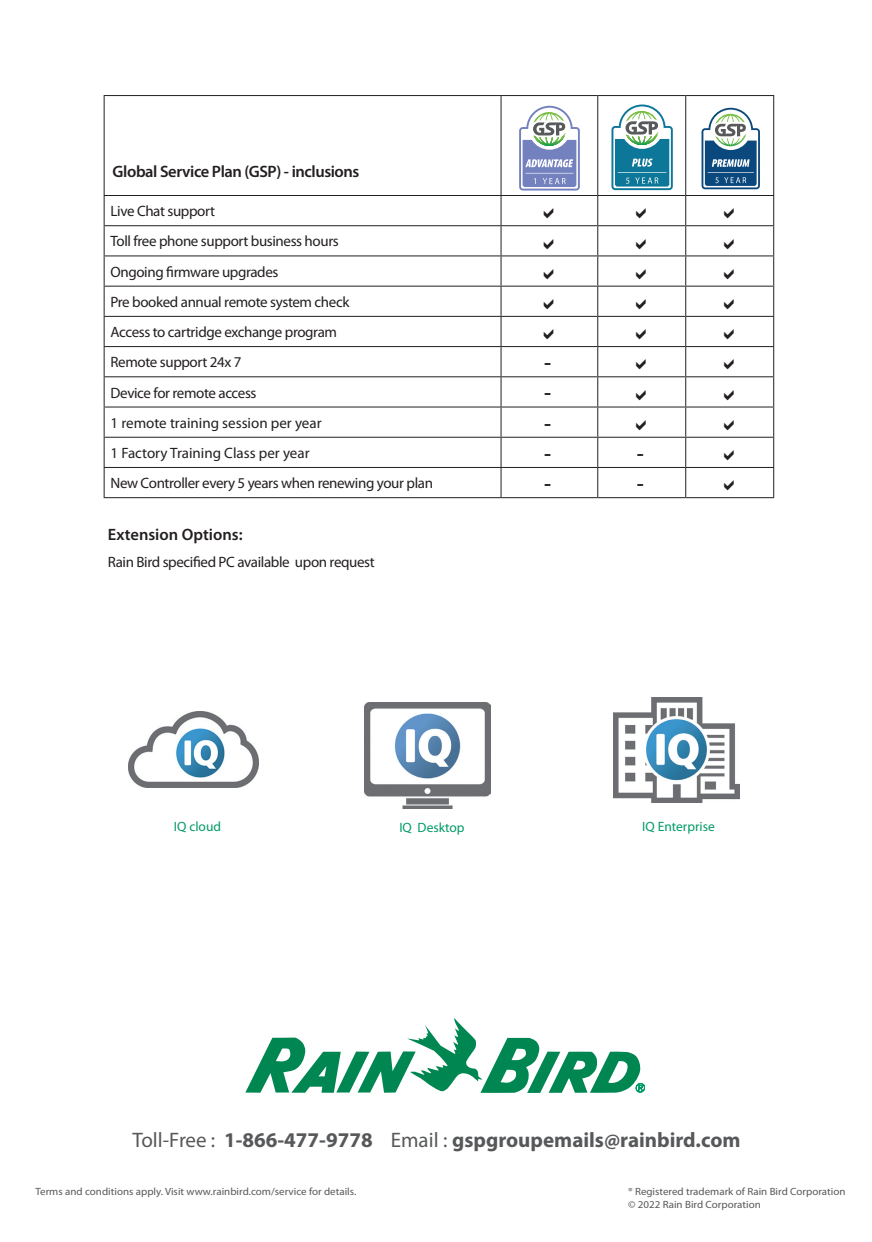
<style>
.page{position:relative;width:872px;height:1242px;background:#fff}
.page>*{position:absolute;margin:0;border:0;box-sizing:border-box;transform-origin:0 0}
.t1{font:600 22.5px "Myriad Pro";color:#231f20}
.t2{font:700 21px "Myriad Pro";color:#57585a}
.t3{font:600 16.5px "Myriad Pro";letter-spacing:-.025em;color:#231f20}
.t4{font:600 16.5px "Myriad Pro";color:#231f20}
.t5{font:15px/30.2px "Myriad Pro";letter-spacing:-.025em;color:#231f20}
.t6{font:15px "Myriad Pro";color:#231f20}
.t7{font:13.5px "Myriad Pro";color:#009a67}
.t8{font:10.5px/13.5px "Myriad Pro";color:#57585a;scale:1.05 1}
.s1{font-weight:400}
</style>
<div class="page">
<img style="left:129px;top:711px;width:130px;height:76px">
<img style="left:365px;top:702px;width:126px;height:107px">
<img style="left:613px;top:697px;width:126px;height:105px">
<svg style="left:501px;top:196px;width:272px;height:301px"></svg>
<hr style="left:104px;top:95px;width:397px;height:1px;background:#231f20">
<hr style="left:104px;top:96px;width:1px;height:99px;background:#231f20">
<hr style="left:501px;top:95px;width:97px;height:1px;background:#231f20">
<hr style="left:500px;top:96px;width:1px;height:99px;background:#231f20">
<hr style="left:598px;top:95px;width:87px;height:1px;background:#231f20">
<hr style="left:597px;top:96px;width:1px;height:99px;background:#231f20">
<hr style="left:685px;top:95px;width:89px;height:1px;background:#231f20">
<hr style="left:685px;top:96px;width:1px;height:99px;background:#231f20">
<hr style="left:773px;top:96px;width:1px;height:99px;background:#231f20">
<hr style="left:104px;top:195px;width:397px;height:1px;background:#231f20">
<hr style="left:501px;top:195px;width:97px;height:1px;background:#231f20">
<hr style="left:598px;top:195px;width:87px;height:1px;background:#231f20">
<hr style="left:685px;top:195px;width:89px;height:1px;background:#231f20">
<hr style="left:104px;top:225px;width:397px;height:1px;background:#231f20">
<svg style="left:104px;top:196px;width:1px;height:59px"></svg>
<hr style="left:501px;top:225px;width:97px;height:1px;background:#231f20">
<svg style="left:500px;top:196px;width:1px;height:59px"></svg>
<hr style="left:598px;top:225px;width:87px;height:1px;background:#231f20">
<svg style="left:597px;top:196px;width:1px;height:59px"></svg>
<hr style="left:685px;top:225px;width:89px;height:1px;background:#231f20">
<svg style="left:685px;top:196px;width:1px;height:59px"></svg>
<svg style="left:773px;top:196px;width:1px;height:59px"></svg>
<hr style="left:104px;top:255px;width:397px;height:1px;background:#231f20">
<hr style="left:104px;top:256px;width:1px;height:30px;background:#231f20">
<hr style="left:501px;top:255px;width:97px;height:1px;background:#231f20">
<hr style="left:500px;top:256px;width:1px;height:30px;background:#231f20">
<hr style="left:598px;top:255px;width:87px;height:1px;background:#231f20">
<hr style="left:597px;top:256px;width:1px;height:30px;background:#231f20">
<hr style="left:685px;top:255px;width:89px;height:1px;background:#231f20">
<hr style="left:685px;top:256px;width:1px;height:30px;background:#231f20">
<hr style="left:773px;top:256px;width:1px;height:30px;background:#231f20">
<hr style="left:104px;top:286px;width:397px;height:1px;background:#231f20">
<hr style="left:501px;top:286px;width:97px;height:1px;background:#231f20">
<hr style="left:598px;top:286px;width:87px;height:1px;background:#231f20">
<hr style="left:685px;top:286px;width:89px;height:1px;background:#231f20">
<hr style="left:104px;top:316px;width:397px;height:1px;background:#231f20">
<hr style="left:501px;top:316px;width:97px;height:1px;background:#231f20">
<hr style="left:598px;top:316px;width:87px;height:1px;background:#231f20">
<hr style="left:685px;top:316px;width:89px;height:1px;background:#231f20">
<hr style="left:104px;top:346px;width:397px;height:1px;background:#231f20">
<hr style="left:501px;top:346px;width:97px;height:1px;background:#231f20">
<hr style="left:598px;top:346px;width:87px;height:1px;background:#231f20">
<hr style="left:685px;top:346px;width:89px;height:1px;background:#231f20">
<hr style="left:104px;top:376px;width:397px;height:1px;background:#231f20">
<svg style="left:104px;top:287px;width:1px;height:119px"></svg>
<hr style="left:501px;top:376px;width:97px;height:1px;background:#231f20">
<svg style="left:500px;top:287px;width:1px;height:119px"></svg>
<hr style="left:598px;top:376px;width:87px;height:1px;background:#231f20">
<svg style="left:597px;top:287px;width:1px;height:119px"></svg>
<hr style="left:685px;top:376px;width:89px;height:1px;background:#231f20">
<svg style="left:685px;top:287px;width:1px;height:119px"></svg>
<svg style="left:773px;top:287px;width:1px;height:119px"></svg>
<hr style="left:104px;top:406px;width:397px;height:1px;background:#231f20">
<hr style="left:104px;top:407px;width:1px;height:30px;background:#231f20">
<hr style="left:501px;top:406px;width:97px;height:1px;background:#231f20">
<hr style="left:500px;top:407px;width:1px;height:30px;background:#231f20">
<hr style="left:598px;top:406px;width:87px;height:1px;background:#231f20">
<hr style="left:597px;top:407px;width:1px;height:30px;background:#231f20">
<hr style="left:685px;top:406px;width:89px;height:1px;background:#231f20">
<hr style="left:685px;top:407px;width:1px;height:30px;background:#231f20">
<hr style="left:773px;top:407px;width:1px;height:30px;background:#231f20">
<hr style="left:104px;top:437px;width:397px;height:1px;background:#231f20">
<hr style="left:501px;top:437px;width:97px;height:1px;background:#231f20">
<hr style="left:598px;top:437px;width:87px;height:1px;background:#231f20">
<hr style="left:685px;top:437px;width:89px;height:1px;background:#231f20">
<hr style="left:104px;top:467px;width:397px;height:1px;background:#231f20">
<svg style="left:104px;top:438px;width:1px;height:59px"></svg>
<hr style="left:501px;top:467px;width:97px;height:1px;background:#231f20">
<svg style="left:500px;top:438px;width:1px;height:59px"></svg>
<hr style="left:598px;top:467px;width:87px;height:1px;background:#231f20">
<svg style="left:597px;top:438px;width:1px;height:59px"></svg>
<hr style="left:685px;top:467px;width:89px;height:1px;background:#231f20">
<svg style="left:685px;top:438px;width:1px;height:59px"></svg>
<svg style="left:773px;top:438px;width:1px;height:59px"></svg>
<hr style="left:104px;top:497px;width:397px;height:1px;background:#231f20">
<hr style="left:501px;top:497px;width:97px;height:1px;background:#231f20">
<hr style="left:598px;top:497px;width:87px;height:1px;background:#231f20">
<hr style="left:685px;top:497px;width:89px;height:1px;background:#231f20">
<svg style="left:245px;top:1018px;width:400px;height:75px"></svg>
<svg style="left:611px;top:104px;width:62px;height:86px"></svg>
<svg style="left:521px;top:105px;width:57px;height:86px"></svg>
<svg style="left:519px;top:106px;width:61px;height:84px"></svg>
<svg style="left:701px;top:108px;width:59px;height:81px"></svg>
<svg style="left:544px;top:208px;width:9px;height:11px"></svg>
<svg style="left:636px;top:208px;width:10px;height:11px"></svg>
<svg style="left:724px;top:208px;width:10px;height:11px"></svg>
<svg style="left:544px;top:238px;width:9px;height:11px"></svg>
<svg style="left:636px;top:238px;width:10px;height:11px"></svg>
<svg style="left:724px;top:238px;width:10px;height:11px"></svg>
<svg style="left:544px;top:269px;width:9px;height:10px"></svg>
<svg style="left:636px;top:269px;width:10px;height:10px"></svg>
<svg style="left:724px;top:269px;width:10px;height:10px"></svg>
<svg style="left:544px;top:299px;width:9px;height:10px"></svg>
<svg style="left:636px;top:299px;width:10px;height:10px"></svg>
<svg style="left:724px;top:299px;width:10px;height:10px"></svg>
<svg style="left:544px;top:329px;width:9px;height:10px"></svg>
<svg style="left:636px;top:329px;width:10px;height:10px"></svg>
<svg style="left:724px;top:329px;width:10px;height:10px"></svg>
<svg style="left:636px;top:359px;width:10px;height:11px"></svg>
<svg style="left:724px;top:359px;width:10px;height:11px"></svg>
<svg style="left:636px;top:389px;width:10px;height:11px"></svg>
<svg style="left:724px;top:389px;width:10px;height:11px"></svg>
<svg style="left:636px;top:420px;width:10px;height:10px"></svg>
<svg style="left:724px;top:420px;width:10px;height:10px"></svg>
<svg style="left:724px;top:450px;width:10px;height:10px"></svg>
<svg style="left:724px;top:480px;width:10px;height:10px"></svg>
<p class="t3" style="left:113px;top:161px;width:248px">Global Service Plan (GSP) - inclusions</p>
<p class="t5" style="left:110px;top:196px;width:240px">Live Chat support<br>Toll free phone support business hours<br>Ongoing firmware upgrades<br>Pre booked annual remote system check<br>Access to cartridge exchange program<br>Remote support 24x 7</p>
<h1 class="t1" style="left:544px;top:348px;width:9px">-</h1>
<p class="t5" style="left:110px;top:377px;width:147px">Device for remote access</p>
<h1 class="t1" style="left:544px;top:378px;width:9px">-</h1>
<p class="t6" style="left:110px;top:413px;width:213px">1 remote training session per year</p>
<h1 class="t1" style="left:544px;top:409px;width:9px">-</h1>
<p class="t6" style="left:110px;top:444px;width:200px">1 Factory Training Class per year</p>
<h1 class="t1" style="left:544px;top:439px;width:9px">-</h1>
<h1 class="t1" style="left:637px;top:439px;width:9px">-</h1>
<p class="t5" style="left:110px;top:468px;width:324px">New Controller every 5 years when renewing your plan</p>
<h1 class="t1" style="left:544px;top:469px;width:9px">-</h1>
<h1 class="t1" style="left:637px;top:469px;width:9px">-</h1>
<p class="t4" style="left:108px;top:524px;width:136px">Extension Options:</p>
<p class="t5" style="left:108px;top:547px;width:268px">Rain Bird specified PC available upon request</p>
<p class="t7" style="left:174px;top:817px;width:49px">IQ cloud</p>
<p class="t7" style="left:399px;top:819px;width:67px">IQ Desktop</p>
<p class="t7" style="left:642px;top:818px;width:74px">IQ Enterprise</p>
<h2 class="t2" style="left:132px;top:1126px;width:609px"><span class="s1">Toll-Free :</span> 1-866-477-9778 <span class="s1">Email :</span> gspgroupemails@rainbird.com</h2>
<p class="t8" style="left:36px;top:1184px;width:307px">Terms and conditions apply. Visit www.rainbird.com/service for details.</p>
<p class="t8" style="left:628px;top:1184px;width:208px">® Registered trademark of Rain Bird Corporation © 2022 Rain Bird Corporation</p>
</div>
